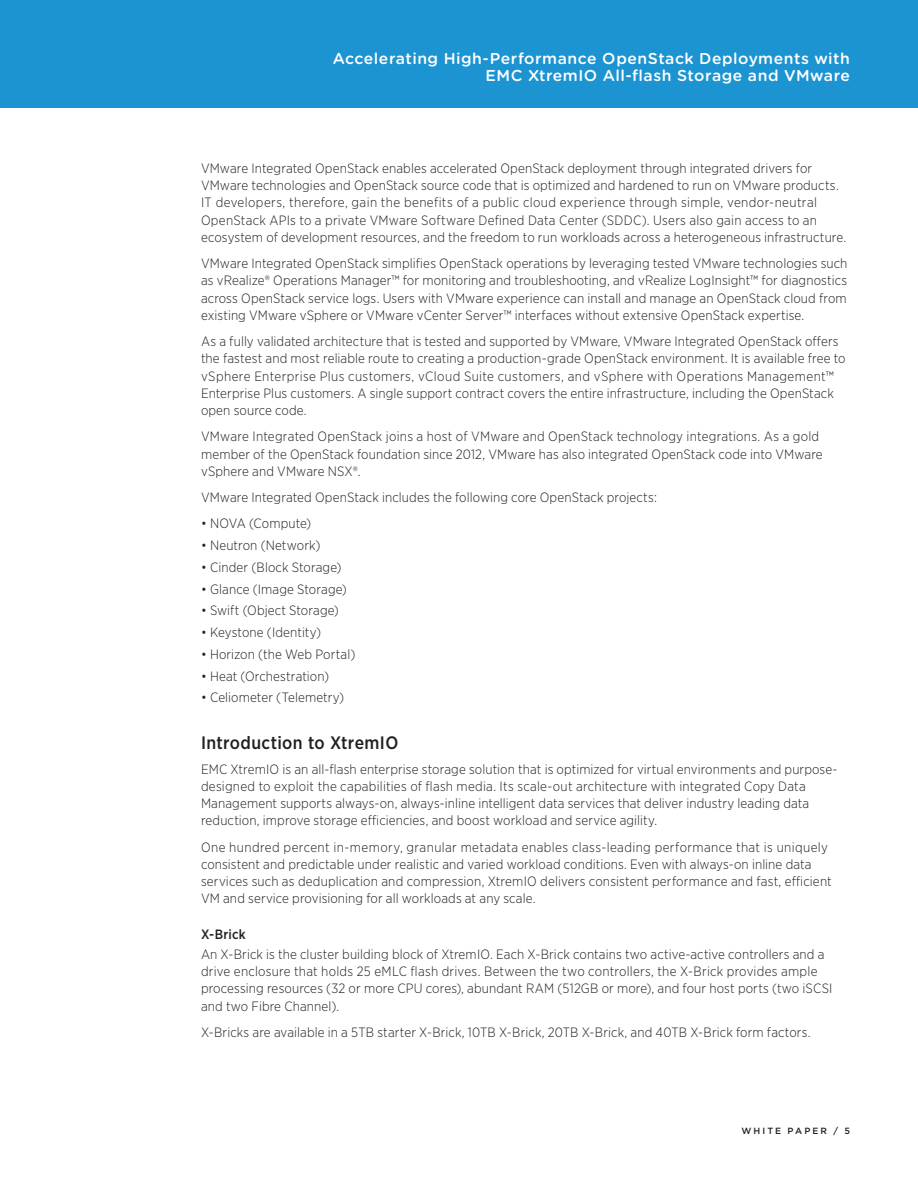
<style>
.page{position:relative;width:918px;height:1188px;background:#fff}
.page>*{position:absolute;margin:0;border:0;box-sizing:border-box;transform-origin:0 0}
._4a_Subhead_1{font:500 18px "Gotham Narrow";letter-spacing:.02em;color:#231f20}
.t1{font:500 15.75px/17.2px "Gotham Rounded";letter-spacing:.03em;color:#fff;text-align:right}
._5a_Body{font:300 13.5px/17.2px "Gotham Narrow";letter-spacing:.01em;color:#231f20}
._4b_Subhead_2{font:500 13.5px "Gotham Narrow";letter-spacing:.02em;color:#231f20}
.t2{font:500 9px "Gotham";letter-spacing:.23em;color:#231f20}
</style>
<div class="page">
<div style="left:0;top:0;width:918px;height:108px;background:#1c94d2"></div>
<p class="t1" style="left:333px;top:49px;width:519px">Accelerating High-Performance OpenStack Deployments with<br>EMC XtremIO All-flash Storage and VMware</p>
<p class="_5a_Body" style="left:201px;top:159px;width:647px">VMware Integrated OpenStack enables accelerated OpenStack deployment through integrated drivers for VMware technologies and OpenStack source code that is optimized and hardened to run on VMware products.<br>IT developers, therefore, gain the benefits of a public cloud experience through simple, vendor-neutral OpenStack APIs to a private VMware Software Defined Data Center (SDDC). Users also gain access to an ecosystem of development resources, and the freedom to run workloads across a heterogeneous infrastructure.</p>
<p class="_5a_Body" style="left:201px;top:254px;width:648px;text-align:justify">VMware Integrated OpenStack simplifies OpenStack operations by leveraging tested VMware technologies such as vRealize® Operations Manager™ for monitoring and troubleshooting, and vRealize LogInsight™ for diagnostics across OpenStack service logs. Users with VMware experience can install and manage an OpenStack cloud from existing VMware vSphere or VMware vCenter Server™ interfaces without extensive OpenStack expertise.</p>
<p class="_5a_Body" style="left:201px;top:332px;width:646px">As a fully validated architecture that is tested and supported by VMware, VMware Integrated OpenStack offers the fastest and most reliable route to creating a production-grade OpenStack environment. It is available free to vSphere Enterprise Plus customers, vCloud Suite customers, and vSphere with Operations Management™ Enterprise Plus customers. A single support contract covers the entire infrastructure, including the OpenStack open source code.</p>
<p class="_5a_Body" style="left:201px;top:428px;width:623px">VMware Integrated OpenStack joins a host of VMware and OpenStack technology integrations. As a gold member of the OpenStack foundation since 2012, VMware has also integrated OpenStack code into VMware vSphere and VMware NSX®.</p>
<p class="_5a_Body" style="left:201px;top:488px;width:457px">VMware Integrated OpenStack includes the following core OpenStack projects:</p>
<p class="_5a_Body" style="left:201px;top:515px;width:112px">• NOVA (Compute)</p>
<p class="_5a_Body" style="left:201px;top:536px;width:121px">• Neutron (Network)</p>
<p class="_5a_Body" style="left:201px;top:558px;width:142px">• Cinder (Block Storage)</p>
<p class="_5a_Body" style="left:201px;top:580px;width:147px">• Glance (Image Storage)</p>
<p class="_5a_Body" style="left:201px;top:602px;width:139px">• Swift (Object Storage)</p>
<p class="_5a_Body" style="left:201px;top:623px;width:122px">• Keystone (Identity)</p>
<p class="_5a_Body" style="left:201px;top:645px;width:156px">• Horizon (the Web Portal)</p>
<p class="_5a_Body" style="left:201px;top:667px;width:130px">• Heat (Orchestration)</p>
<p class="_5a_Body" style="left:201px;top:689px;width:145px">• Celiometer (Telemetry)</p>
<p class="_4a_Subhead_1" style="left:201px;top:731px;width:199px">Introduction to XtremIO</p>
<p class="_5a_Body" style="left:201px;top:760px;width:638px">EMC XtremIO is an all-flash enterprise storage solution that is optimized for virtual environments and purpose&shy;designed to exploit the capabilities of flash media. Its scale-out architecture with integrated Copy Data Management supports always-on, always-inline intelligent data services that deliver industry leading data reduction, improve storage efficiencies, and boost workload and service agility.</p>
<p class="_5a_Body" style="left:201px;top:838px;width:632px">One hundred percent in-memory, granular metadata enables class-leading performance that is uniquely consistent and predictable under realistic and varied workload conditions. Even with always-on inline data services such as deduplication and compression, XtremIO delivers consistent performance and fast, efficient VM and service provisioning for all workloads at any scale.</p>
<p class="_4b_Subhead_2" style="left:201px;top:925px;width:46px">X-Brick</p>
<p class="_5a_Body" style="left:201px;top:945px;width:633px">An X-Brick is the cluster building block of XtremIO. Each X-Brick contains two active-active controllers and a drive enclosure that holds 25 eMLC flash drives. Between the two controllers, the X-Brick provides ample processing resources (32 or more CPU cores), abundant RAM (512GB or more), and four host ports (two iSCSI and two Fibre Channel).</p>
<p class="_5a_Body" style="left:201px;top:1023px;width:611px">X-Bricks are available in a 5TB starter X-Brick, 10TB X-Brick, 20TB X-Brick, and 40TB X-Brick form factors.</p>
<p class="t2" style="left:742px;top:1125px;width:110px">WHITE PAPER / 5</p>
</div>
